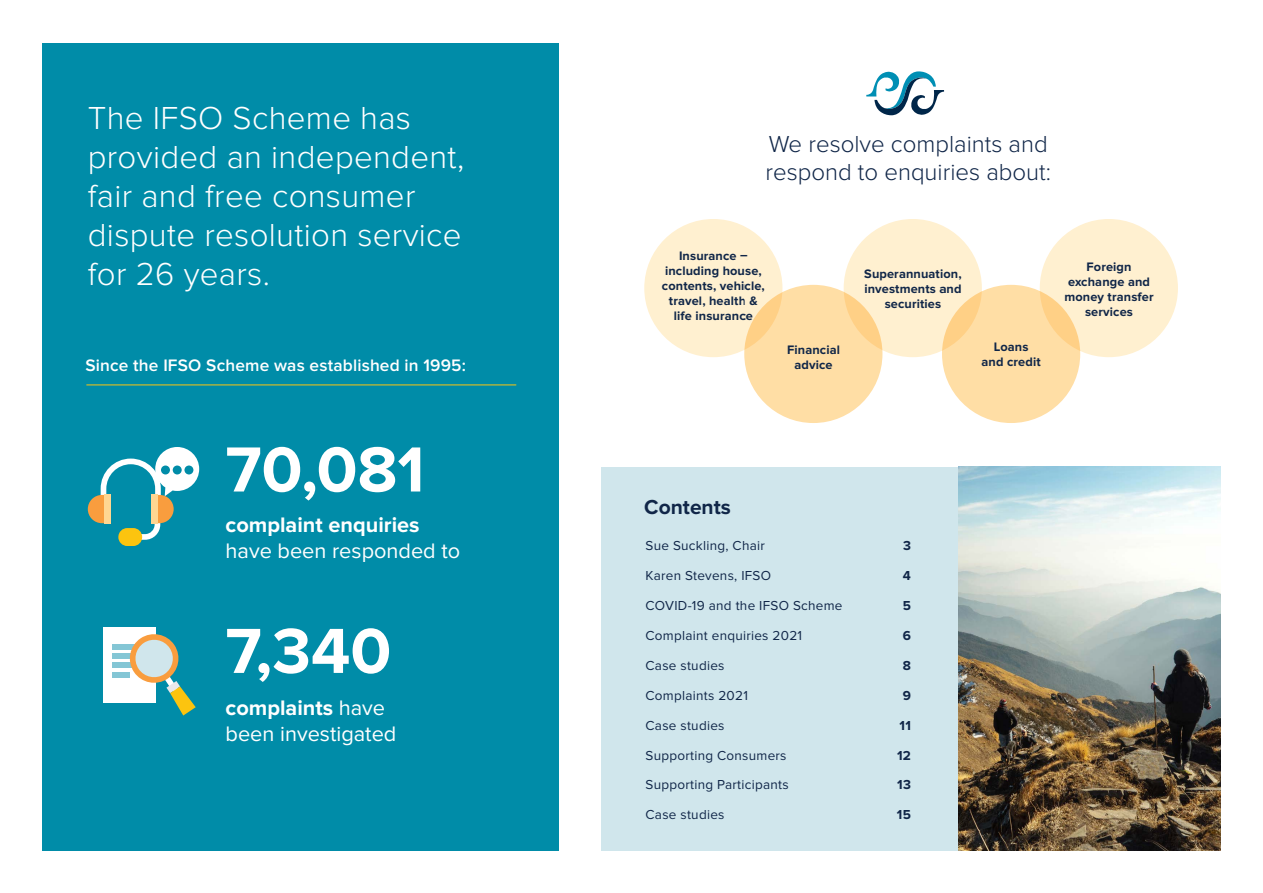
<style>
.page{position:relative;width:1263px;height:893px;background:#fff}
.page>*{position:absolute;margin:0;border:0;box-sizing:border-box;transform-origin:0 0}
.t1{font:700 66px "Proxima Nova";color:#fff}
.t2{font:300 33px/39px "Proxima Nova";letter-spacing:.01em;color:#fff}
.t3{font:300 24px/28.5px "Proxima Nova";color:#102648}
.t4{font:21.75px/26.1px "Proxima Nova";color:#fff}
.t5{font:700 21.75px "Proxima Nova";color:#fff}
.t6{font:700 21px "Proxima Nova";color:#102648}
.t7{font:600 17.25px "Proxima Nova";letter-spacing:.01em;color:#fff}
.t8{font:13.5px "Proxima Nova";letter-spacing:.02em;color:#102648}
.t9{font:700 13.5px "Proxima Nova";letter-spacing:.02em;color:#102648}
.t10{font:700 12.75px/15px "Proxima Nova";letter-spacing:.01em;color:#102648;text-align:center}
.s1{font-weight:700}
</style>
<div class="page">
<div style="left:43px;top:43px;width:516px;height:807px;background:#008ca8"></div>
<hr style="left:86px;top:384px;width:430px;height:1px;background:#fcc40f">
<div style="left:602px;top:467px;width:373px;height:383px;background:#d0e6ec"></div>
<img style="left:958px;top:467px;width:262px;height:383px">
<div style="left:103px;top:627px;width:52px;height:75px;background:#fff"></div>
<div style="left:112px;top:644px;width:41px;height:5px;background:#84c6d5"></div>
<div style="left:112px;top:654px;width:41px;height:5px;background:#84c6d5"></div>
<div style="left:112px;top:663px;width:41px;height:5px;background:#84c6d5"></div>
<div style="left:112px;top:672px;width:18px;height:5px;background:#84c6d5"></div>
<svg style="left:125px;top:629px;width:71px;height:86px"></svg>
<svg style="left:866px;top:71px;width:78px;height:44px"></svg>
<div style="left:644px;top:219px;width:138px;height:138px;background:#fff0d0;border-radius:50%"></div>
<div style="left:844px;top:219px;width:138px;height:138px;background:#fff0d0;border-radius:50%"></div>
<div style="left:744px;top:285px;width:138px;height:138px;background:#ffdea5;border-radius:50%"></div>
<div style="left:942px;top:285px;width:138px;height:138px;background:#ffdea5;border-radius:50%"></div>
<div style="left:1040px;top:219px;width:138px;height:138px;background:#fff0d0;border-radius:50%"></div>
<div style="left:118px;top:528px;width:24px;height:18px;background:#fcc40f;border-radius:9px"></div>
<svg style="left:88px;top:447px;width:111px;height:93px"></svg>
<div style="left:151px;top:494px;width:7px;height:30px;background:#ffd691"></div>
<h2 class="t2" style="left:88px;top:99px;width:378px">The IFSO Scheme has provided an independent, fair and free consumer dispute resolution service for 26 years.</h2>
<h3 class="t7" style="left:85px;top:355px;width:382px">Since the IFSO Scheme was established in 1995:</h3>
<h1 class="t1" style="left:226px;top:431px;width:201px">70,081</h1>
<h3 class="t5" style="left:226px;top:512px;width:196px">complaint enquiries</h3>
<h3 class="t4" style="left:226px;top:538px;width:236px">have been responded to</h3>
<h1 class="t1" style="left:226px;top:613px;width:167px">7,340</h1>
<h3 class="t4" style="left:226px;top:695px;width:172px"><span class="s1">complaints</span> have been investigated</h3>
<h3 class="t3" style="left:765px;top:130px;width:287px">We resolve complaints and respond to enquiries about:</h3>
<p class="t10" style="left:662px;top:248px;width:104px">Insurance – including house, contents, vehicle, travel, health &amp; life insurance</p>
<p class="t10" style="left:864px;top:267px;width:99px">Superannuation, investments and securities</p>
<p class="t10" style="left:787px;top:342px;width:54px">Financial advice</p>
<p class="t10" style="left:981px;top:339px;width:61px">Loans and credit</p>
<p class="t10" style="left:1064px;top:259px;width:91px">Foreign exchange and money transfer services</p>
<h3 class="t6" style="left:644px;top:495px;width:88px">Contents</h3>
<p class="t8" style="left:645px;top:538px;width:121px">Sue Suckling, Chair</p>
<p class="t9" style="left:903px;top:538px;width:9px">3</p>
<p class="t8" style="left:645px;top:568px;width:127px">Karen Stevens, IFSO</p>
<p class="t9" style="left:903px;top:568px;width:10px">4</p>
<p class="t8" style="left:645px;top:598px;width:198px">COVID-19 and the IFSO Scheme</p>
<p class="t9" style="left:903px;top:598px;width:10px">5</p>
<p class="t8" style="left:645px;top:628px;width:158px">Complaint enquiries 2021</p>
<p class="t9" style="left:903px;top:628px;width:10px">6</p>
<p class="t8" style="left:645px;top:658px;width:80px">Case studies</p>
<p class="t9" style="left:903px;top:658px;width:10px">8</p>
<p class="t8" style="left:645px;top:688px;width:104px">Complaints 2021</p>
<p class="t9" style="left:903px;top:687px;width:10px">9</p>
<p class="t8" style="left:645px;top:717px;width:80px">Case studies</p>
<p class="t9" style="left:899px;top:717px;width:13px">11</p>
<p class="t8" style="left:645px;top:747px;width:143px">Supporting Consumers</p>
<p class="t9" style="left:897px;top:747px;width:15px">12</p>
<p class="t8" style="left:645px;top:777px;width:145px">Supporting Participants</p>
<p class="t9" style="left:897px;top:777px;width:15px">13</p>
<p class="t8" style="left:645px;top:807px;width:80px">Case studies</p>
<p class="t9" style="left:897px;top:807px;width:16px">15</p>
</div>
